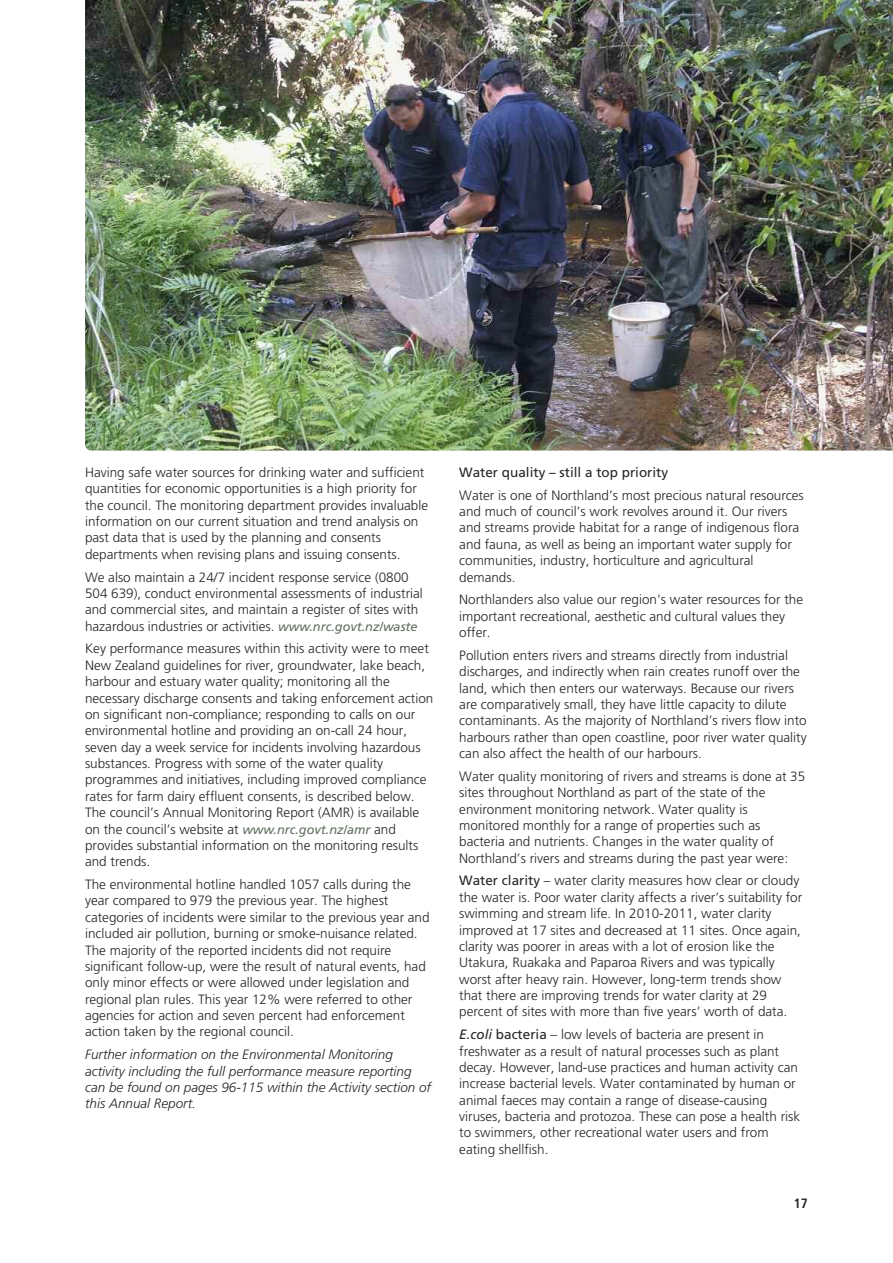
<style>
.page{position:relative;width:893px;height:1263px;background:#fff}
.page>*{position:absolute;margin:0;border:0;box-sizing:border-box;transform-origin:0 0}
.t1{font:300 13.5px/16.4px "Frutiger Maori";color:#272627}
.t2{font:italic 300 13.5px/16.4px "Frutiger Maori";color:#272627}
.t3{font:13.5px "Frutiger Maori";color:#272627}
.t4{font:700 condensed 13.5px "Frutiger Maori";color:#272627}
.s1{font-family:"Frutiger";font-weight:400;font-style:italic;font-size:12.75px;color:#606f5f}
.s2{font-weight:400}
.s3{font-weight:400;font-style:italic}
</style>
<div class="page">
<img style="left:85px;top:0;width:808px;height:451px">
<p class="t1" style="left:85px;top:465px;width:345px">Having safe water sources for drinking water and sufficient quantities for economic opportunities is a high priority for the council. The monitoring department provides invaluable information on our current situation and trend analysis on past data that is used by the planning and consents departments when revising plans and issuing consents.</p>
<p class="t1" style="left:85px;top:570px;width:339px">We also maintain a 24/7 incident response service (0800<br>504 639), conduct environmental assessments of industrial and commercial sites, and maintain a register of sites with hazardous industries or activities. <span class="s1">www.nrc.govt.nz/waste</span></p>
<p class="t1" style="left:85px;top:642px;width:350px">Key performance measures within this activity were to meet New Zealand guidelines for river, groundwater, lake beach, harbour and estuary water quality; monitoring all the necessary discharge consents and taking enforcement action on significant non-compliance; responding to calls on our environmental hotline and providing an on-call 24 hour, seven day a week service for incidents involving hazardous substances. Progress with some of the water quality programmes and initiatives, including improved compliance rates for farm dairy effluent consents, is described below.<br>The council’s Annual Monitoring Report (AMR) is available on the council’s website at <span class="s1">www.nrc.govt.nz/amr</span> and provides substantial information on the monitoring results and trends.</p>
<p class="t1" style="left:85px;top:877px;width:346px">The environmental hotline handled 1057 calls during the year compared to 979 the previous year. The highest categories of incidents were similar to the previous year and included air pollution, burning or smoke-nuisance related.<br>The majority of the reported incidents did not require significant follow-up, were the result of natural events, had only minor effects or were allowed under legislation and regional plan rules. This year 12% were referred to other agencies for action and seven percent had enforcement action taken by the regional council.</p>
<p class="t2" style="left:85px;top:1047px;width:348px">Further information on the Environmental Monitoring activity including the full performance measure reporting can be found on pages 96-115 within the Activity section of this Annual Report.</p>
<p class="t3" style="left:459px;top:467px;width:211px">Water quality – still a top priority</p>
<p class="t1" style="left:459px;top:488px;width:346px">Water is one of Northland’s most precious natural resources and much of council’s work revolves around it. Our rivers and streams provide habitat for a range of indigenous flora and fauna, as well as being an important water supply for communities, industry, horticulture and agricultural demands.</p>
<p class="t1" style="left:459px;top:592px;width:345px">Northlanders also value our region's water resources for the important recreational, aesthetic and cultural values they offer.</p>
<p class="t1" style="left:459px;top:648px;width:349px">Pollution enters rivers and streams directly from industrial discharges, and indirectly when rain creates runoff over the land, which then enters our waterways. Because our rivers are comparatively small, they have little capacity to dilute contaminants. As the majority of Northland’s rivers flow into harbours rather than open coastline, poor river water quality can also affect the health of our harbours.</p>
<p class="t1" style="left:459px;top:769px;width:348px">Water quality monitoring of rivers and streams is done at 35 sites throughout Northland as part of the state of the environment monitoring network. Water quality is monitored monthly for a range of properties such as bacteria and nutrients. Changes in the water quality of Northland’s rivers and streams during the past year were:</p>
<p class="t1" style="left:459px;top:873px;width:344px"><span class="s2">Water clarity</span> – water clarity measures how clear or cloudy the water is. Poor water clarity affects a river’s suitability for swimming and stream life. In 2010-2011, water clarity improved at 17 sites and decreased at 11 sites. Once again, clarity was poorer in areas with a lot of erosion like the Utakura, Ruakaka and Paparoa Rivers and was typically worst after heavy rain. However, long-term trends show that there are improving trends for water clarity at 29 percent of sites with more than five years’ worth of data.</p>
<p class="t1" style="left:459px;top:1027px;width:342px"><span class="s3">E.coli</span> <span class="s2">bacteria</span> – low levels of bacteria are present in freshwater as a result of natural processes such as plant decay. However, land-use practices and human activity can increase bacterial levels. Water contaminated by human or animal faeces may contain a range of disease-causing viruses, bacteria and protozoa. These can pose a health risk to swimmers, other recreational water users and from eating shellfish.</p>
<p class="t4" style="left:794px;top:1198px;width:16px">17</p>
</div>
